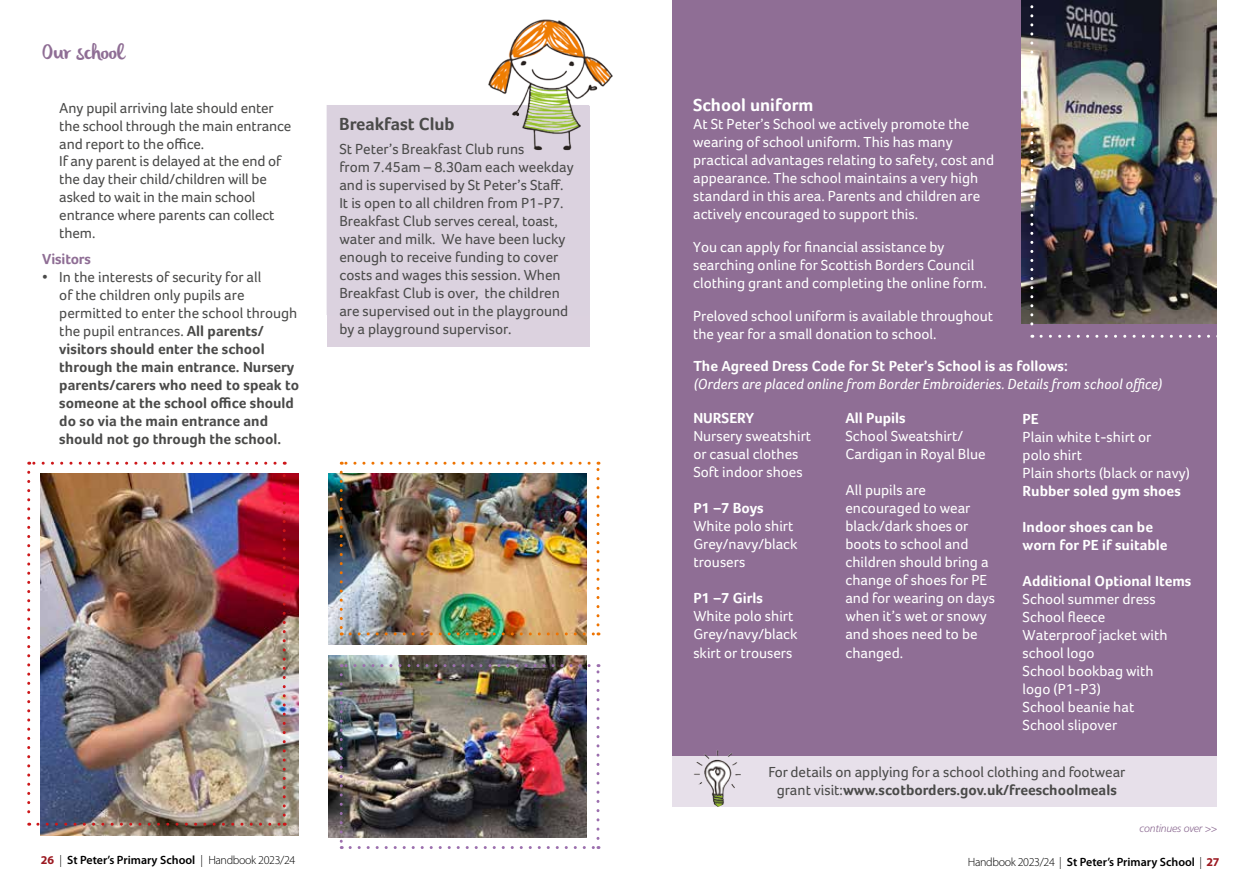
<style>
.page{position:relative;width:1259px;height:893px;background:#fff}
.page>*{position:absolute;margin:0;border:0;box-sizing:border-box;transform-origin:0 0}
.t1{font:21px "olivier";color:#8f6e95}
.t2{font:700 18px "Foco";color:#4a4a49}
.t3{font:700 18px "Foco";color:#fff}
.t4{font:15px/18px "Foco";color:#fff}
.t5{font:15px/18px "Foco";color:#4a4a49}
.t6{font:700 15px/18px "Foco";color:#4a4a49}
.t7{font:700 15px/18px "Foco";color:#fff}
.t8{font:italic 15px "Foco";color:#fff}
.t9{font:700 15px "Foco";letter-spacing:-.01em;color:#8f6e95}
.t10{font:600 12px "Myriad Pro";color:#000}
.t11{font:300 12px "Myriad Pro";letter-spacing:-.02em;color:#000}
.t12{font:700 12px "Bree";color:#9b1921}
.t13{font:italic 300 10.5px "Frutiger";letter-spacing:-.02em;color:#8f6e95}
.s1{font-weight:400}
.s2{font-weight:700}
.s3{font-weight:700;color:#9b1921}
.s4{font-weight:300}
.s5{font-weight:300;font-size:10.5px}
.s6{font-size:10.5px}
.s7{font-family:"Bree";font-weight:700;color:#9b1921}
.s8{font-family:"Myriad Pro";font-weight:300;font-size:10.5px;color:#000}
</style>
<div class="page">
<div style="left:327px;top:106px;width:263px;height:241px;background:#dcd2df"></div>
<div style="left:327px;top:105px;width:262px;height:210px;background:#dbd2df"></div>
<img style="left:488px;top:19px;width:125px;height:132px">
<img style="left:41px;top:473px;width:258px;height:363px">
<img style="left:328px;top:473px;width:258px;height:171px">
<img style="left:328px;top:655px;width:258px;height:182px">
<svg style="left:27px;top:472px;width:3px;height:354px"></svg>
<svg style="left:38px;top:823px;width:247px;height:3px"></svg>
<svg style="left:283px;top:462px;width:3px;height:353px"></svg>
<svg style="left:29px;top:462px;width:246px;height:3px"></svg>
<svg style="left:340px;top:675px;width:3px;height:174px"></svg>
<svg style="left:350px;top:846px;width:249px;height:3px"></svg>
<svg style="left:596px;top:664px;width:3px;height:174px"></svg>
<svg style="left:341px;top:664px;width:248px;height:3px"></svg>
<svg style="left:340px;top:472px;width:3px;height:163px"></svg>
<svg style="left:350px;top:632px;width:249px;height:3px"></svg>
<svg style="left:596px;top:462px;width:3px;height:163px"></svg>
<svg style="left:341px;top:462px;width:248px;height:3px"></svg>
<div style="left:672px;top:0;width:545px;height:757px;background:#8f6e95"></div>
<div style="left:672px;top:756px;width:545px;height:51px;background:#e7e0ea"></div>
<img style="left:693px;top:750px;width:47px;height:57px">
<img style="left:1021px;top:0;width:196px;height:323px">
<svg style="left:1041px;top:335px;width:176px;height:3px"></svg>
<svg style="left:1030px;top:0;width:3px;height:338px"></svg>
<h1 class="t1" style="left:43px;top:40px;width:83px">Our school</h1>
<p class="t5" style="left:59px;top:99px;width:234px">Any pupil arriving late should enter the school through the main entrance and report to the office.</p>
<p class="t5" style="left:59px;top:152px;width:223px">If any parent is delayed at the end of the day their child/children will be asked to wait in the main school entrance where parents can collect them.</p>
<p class="t9" style="left:42px;top:250px;width:50px">Visitors</p>
<p class="t6" style="left:59px;top:268px;width:241px;text-indent:-17px"><span class="s1">• In the interests of security for all<br>of the children only pupils are permitted to enter the school through the pupil entrances.</span> All parents/ visitors should enter the school through the main entrance. Nursery parents/carers who need to speak to someone at the school office should do so via the main entrance and should not go through the school.</p>
<p class="t2" style="left:339px;top:113px;width:117px">Breakfast Club</p>
<p class="t5" style="left:339px;top:140px;width:236px">St Peter’s Breakfast Club runs<br>from 7.45am – 8.30am each weekday and is supervised by St Peter’s Staff.<br>It is open to all children from P1-P7.<br>Breakfast Club serves cereal, toast, water and milk. We have been lucky enough to receive funding to cover costs and wages this session. When Breakfast Club is over, the children are supervised out in the playground by a playground supervisor.</p>
<p class="t3" style="left:693px;top:95px;width:122px">School uniform</p>
<p class="t4" style="left:693px;top:115px;width:302px">At St Peter’s School we actively promote the wearing of school uniform. This has many practical advantages relating to safety, cost and appearance. The school maintains a very high standard in this area. Parents and children are actively encouraged to support this.</p>
<p class="t4" style="left:693px;top:238px;width:295px">You can apply for financial assistance by searching online for Scottish Borders Council clothing grant and completing the online form.</p>
<p class="t4" style="left:693px;top:307px;width:302px">Preloved school uniform is available throughout the year for a small donation to school.</p>
<p class="t7" style="left:693px;top:357px;width:376px">The Agreed Dress Code for St Peter’s School is as follows:</p>
<p class="t8" style="left:693px;top:375px;width:471px">(Orders are placed online from Border Embroideries. Details from school office)</p>
<p class="t7" style="left:693px;top:409px;width:62px">NURSERY</p>
<p class="t4" style="left:693px;top:427px;width:119px">Nursery sweatshirt or casual clothes<br>Soft indoor shoes</p>
<p class="t7" style="left:693px;top:499px;width:72px">P1 –7 Boys</p>
<p class="t4" style="left:693px;top:517px;width:106px">White polo shirt<br>Grey/navy/black trousers</p>
<p class="t7" style="left:693px;top:589px;width:71px">P1 –7 Girls</p>
<p class="t4" style="left:693px;top:607px;width:106px">White polo shirt<br>Grey/navy/black skirt or trousers</p>
<p class="t7" style="left:845px;top:409px;width:62px">All Pupils</p>
<p class="t4" style="left:845px;top:427px;width:142px">School Sweatshirt/<br>Cardigan in Royal Blue</p>
<p class="t4" style="left:845px;top:481px;width:151px">All pupils are encouraged to wear black/dark shoes or boots to school and children should bring a change of shoes for PE and for wearing on days when it’s wet or snowy and shoes need to be changed.</p>
<p class="t7" style="left:1022px;top:410px;width:18px">PE</p>
<p class="t4" style="left:1022px;top:428px;width:169px">Plain white t-shirt or<br>polo shirt<br>Plain shorts (black or navy)</p>
<p class="t7" style="left:1022px;top:482px;width:160px">Rubber soled gym shoes</p>
<p class="t7" style="left:1022px;top:518px;width:146px">Indoor shoes can be worn for PE if suitable</p>
<p class="t7" style="left:1022px;top:572px;width:170px">Additional Optional Items</p>
<p class="t4" style="left:1022px;top:590px;width:146px">School summer dress<br>School fleece<br>Waterproof jacket with school logo<br>School bookbag with logo (P1-P3)<br>School beanie hat<br>School slipover</p>
<p class="t5" style="left:768px;top:763px;width:358px;text-align:center">For details on applying for a school clothing and footwear grant visit:<span class="s2">www.scotborders.gov.uk/freeschoolmeals</span></p>
<p class="t13" style="left:1139px;top:823px;width:79px">continues over &gt;&gt;</p>
<p class="t10" style="left:41px;top:853px;width:256px"><span class="s3">26</span> <span class="s4">|</span> St Peter’s Primary School <span class="s4">| Handbook 2023/24</span></p>
<p class="t10" style="left:966px;top:851px;width:252px"><span class="s4">Handbook 2018/19</span> <span class="s5">|</span> St Peter’s Primary Schoo<span class="s6">l</span> <span class="s4">|</span> <span class="s7">21</span></p>
<p class="t12" style="left:43px;top:854px;width:20px">20 <span class="s8">|</span></p>
<p class="t11" style="left:200px;top:854px;width:33px"><span class="s6">|</span> Hand</p>
<p class="t11" style="left:269px;top:854px;width:28px">18 19</p>
<p class="t10" style="left:968px;top:855px;width:253px"><span class="s4">Handbook 2023/24 |</span> St Peter’s Primary School <span class="s4">|</span> <span class="s3">27</span></p>
</div>
